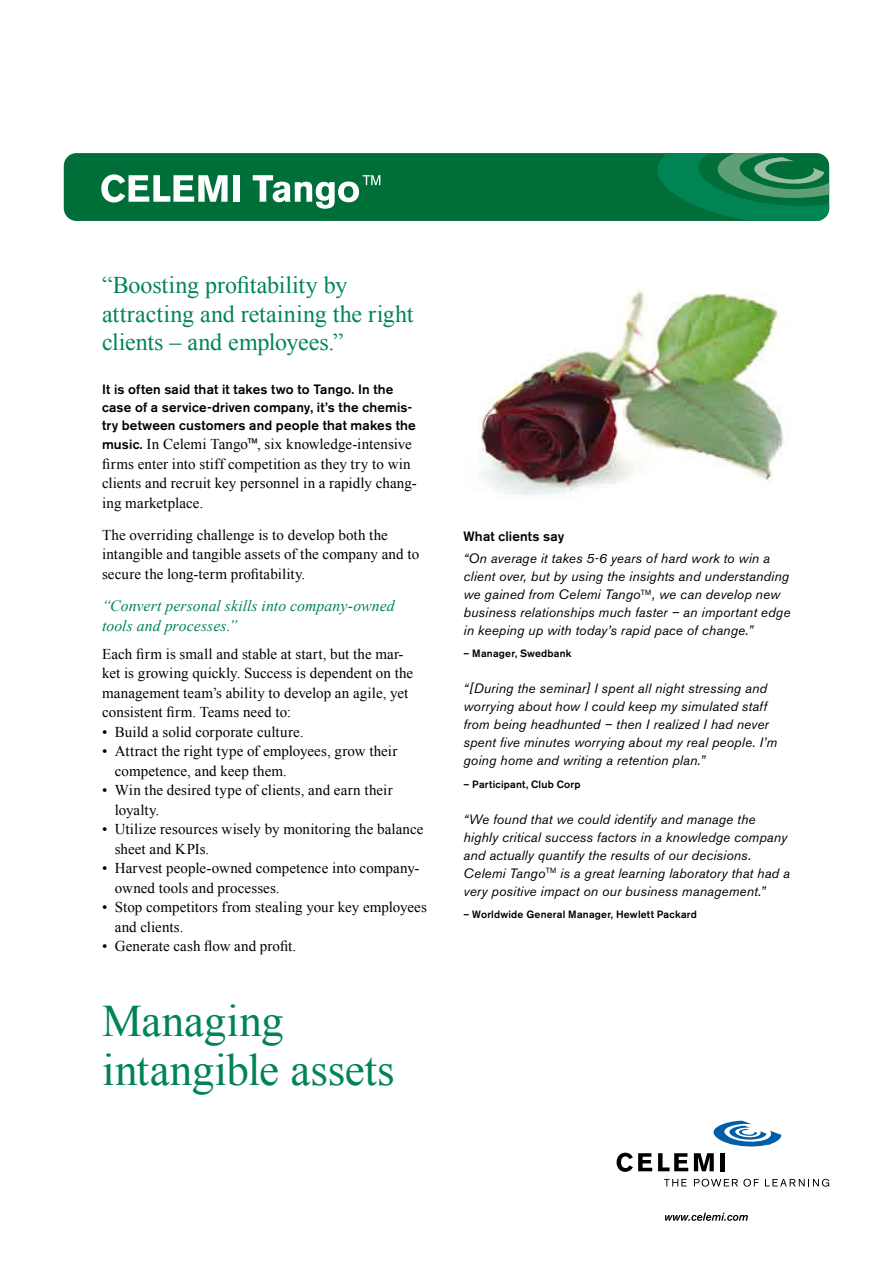
<style>
.page{position:relative;width:893px;height:1263px;background:#fff}
.page>*{position:absolute;margin:0;border:0;box-sizing:border-box;transform-origin:0 0}
.t1{font:45px/49.5px "Times New Roman";letter-spacing:-.005em;color:#008454}
.t2{font:24px/28.5px "Times New Roman";letter-spacing:-.005em;color:#008454}
.t3{font:italic 15.75px/19.5px "Times New Roman";letter-spacing:.005em;color:#008454}
.t4{font:15px/19.5px "Times New Roman";letter-spacing:.005em;color:#000}
.t5{font:italic 13.5px/18px "Akzidenz Grotesk BE";letter-spacing:.01em;color:#000}
.t6{font:500 13.5px/18px "Akzidenz Grotesk BE";letter-spacing:.01em;color:#000}
.t7{font:500 10.5px "Akzidenz Grotesk BE";letter-spacing:.02em;color:#000}
.s1{font-family:"Akzidenz Grotesk BE";font-weight:500;font-size:13.5px}
.s2{font-family:"Akzidenz Grotesk BE"}
</style>
<div class="page">
<div style="left:64px;top:153px;width:765px;height:68px;background:#006e38;border-radius:13px"></div>
<svg style="left:652px;top:153px;width:177px;height:68px"></svg>
<svg style="left:101px;top:174px;width:127px;height:28px"></svg>
<div style="left:233px;top:175px;width:7px;height:27px;background:#fff"></div>
<svg style="left:253px;top:175px;width:127px;height:34px"></svg>
<svg style="left:664px;top:1179px;width:23px;height:7px"></svg>
<svg style="left:694px;top:1179px;width:65px;height:7px"></svg>
<svg style="left:765px;top:1179px;width:64px;height:7px"></svg>
<svg style="left:617px;top:1153px;width:35px;height:19px"></svg>
<svg style="left:658px;top:1153px;width:30px;height:18px"></svg>
<svg style="left:694px;top:1121px;width:87px;height:50px"></svg>
<div style="left:720px;top:1153px;width:5px;height:18px;background:#000"></div>
<svg style="left:665px;top:1213px;width:83px;height:8px"></svg>
<img style="left:478px;top:291px;width:306px;height:205px">
<h2 class="t2" style="left:102px;top:270px;width:313px">“Boosting profitability by attracting and retaining the right clients – and employees.”</h2>
<p class="t6" style="left:102px;top:380px;width:315px">It is often said that it takes two to Tango. In the case of a service-driven company, it’s the chemis&shy;try between customers and people that makes the</p>
<p class="t4" style="left:102px;top:434px;width:316px"><span class="s1">music.</span> In Celemi Tango<span class="s2">™</span>, six knowledge-intensive firms enter into stiff competition as they try to win clients and recruit key personnel in a rapidly chang&shy;ing marketplace.</p>
<p class="t4" style="left:102px;top:525px;width:319px">The overriding challenge is to develop both the intangible and tangible assets of the company and to secure the long-term profitability.</p>
<p class="t3" style="left:102px;top:596px;width:294px">“Convert personal skills into company-owned tools and processes.”</p>
<p class="t4" style="left:102px;top:644px;width:313px">Each firm is small and stable at start, but the mar&shy;ket is growing quickly. Success is dependent on the management team’s ability to develop an agile, yet consistent firm. Teams need to:</p>
<p class="t4" style="left:102px;top:722px;width:203px">• Build a solid corporate culture.</p>
<p class="t4" style="left:115px;top:741px;width:284px;text-indent:-13px">• Attract the right type of employees, grow their competence, and keep them.</p>
<p class="t4" style="left:115px;top:780px;width:279px;text-indent:-13px">• Win the desired type of clients, and earn their loyalty.</p>
<p class="t4" style="left:115px;top:819px;width:310px;text-indent:-13px">• Utilize resources wisely by monitoring the balance sheet and KPIs.</p>
<p class="t4" style="left:115px;top:858px;width:306px;text-indent:-13px">• Harvest people-owned competence into company&shy;owned tools and processes.</p>
<p class="t4" style="left:115px;top:897px;width:314px;text-indent:-13px">• Stop competitors from stealing your key employees and clients.</p>
<p class="t4" style="left:102px;top:936px;width:196px">• Generate cash flow and profit.</p>
<h1 class="t1" style="left:102px;top:995px;width:294px">Managing intangible assets</h1>
<p class="t6" style="left:463px;top:527px;width:102px">What clients say</p>
<p class="t5" style="left:463px;top:549px;width:328px">“On average it takes 5-6 years of hard work to win a client over, but by using the insights and understanding we gained from Celemi Tango<sup>TM</sup>, we can develop new business relationships much faster – an important edge in keeping up with today’s rapid pace of change.”</p>
<p class="t7" style="left:463px;top:647px;width:110px">– Manager, Swedbank</p>
<p class="t5" style="left:463px;top:680px;width:315px">“[During the seminar] I spent all night stressing and worrying about how I could keep my simulated staff from being headhunted – then I realized I had never spent five minutes worrying about my real people. I’m going home and writing a retention plan.”</p>
<p class="t7" style="left:463px;top:777px;width:119px">– Participant, Club Corp</p>
<p class="t5" style="left:463px;top:810px;width:328px">“We found that we could identify and manage the highly critical success factors in a knowledge company and actually quantify the results of our decisions.<br>Celemi Tango<sup>TM</sup> is a great learning laboratory that had a very positive impact on our business management.”</p>
<p class="t7" style="left:463px;top:908px;width:235px">– Worldwide General Manager, Hewlett Packard</p>
</div>
